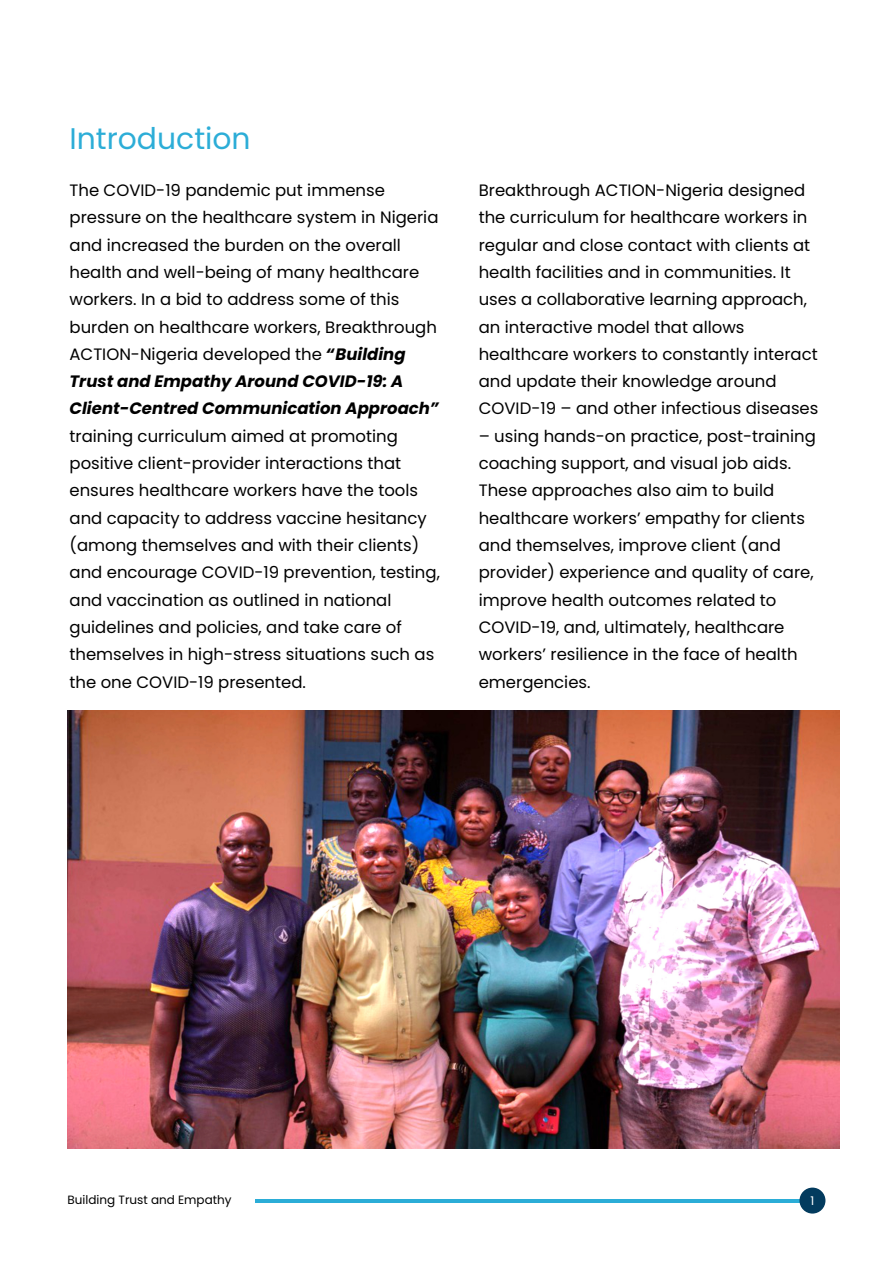
<style>
.page{position:relative;width:893px;height:1263px;background:#fff}
.page>*{position:absolute;margin:0;border:0;box-sizing:border-box;transform-origin:0 0}
.t1{font:29.85px "Poppins";color:#2cadd7}
.t2{font:16.5px/27.3px "Poppins";color:#000}
.t3{font:12px "Poppins";color:#000}
.t4{font:12px "Poppins";color:#fff}
.s1{font-weight:700;font-style:italic}
</style>
<div class="page">
<hr style="left:255px;top:1199px;width:562px;height:3px;background:#2badd7">
<div style="left:799px;top:1187px;width:26px;height:26px;background:#033b5e;border-radius:50%"></div>
<img style="left:68px;top:711px;width:771px;height:438px">
<h1 class="t1" style="left:70px;top:118px;width:183px">Introduction</h1>
<p class="t2" style="left:70px;top:177px;width:371px">The COVID-19 pandemic put immense pressure on the healthcare system in Nigeria and increased the burden on the overall health and well-being of many healthcare workers. In a bid to address some of this burden on healthcare workers, Breakthrough ACTION-Nigeria developed the <span class="s1">“Building Trust and Empathy Around COVID-19: A Client-Centred Communication Approach”</span></p>
<p class="t2" style="left:70px;top:422px;width:372px">training curriculum aimed at promoting positive client-provider interactions that ensures healthcare workers have the tools and capacity to address vaccine hesitancy (among themselves and with their clients) and encourage COVID-19 prevention, testing, and vaccination as outlined in national guidelines and policies, and take care of themselves in high-stress situations such as the one COVID-19 presented.</p>
<p class="t2" style="left:479px;top:177px;width:341px">Breakthrough ACTION-Nigeria designed the curriculum for healthcare workers in regular and close contact with clients at health facilities and in communities. It uses a collaborative learning approach, an interactive model that allows healthcare workers to constantly interact and update their knowledge around COVID-19 – and other infectious diseases</p>
<p class="t2" style="left:479px;top:422px;width:339px">– using hands-on practice, post-training coaching support, and visual job aids.<br>These approaches also aim to build healthcare workers’ empathy for clients and themselves, improve client (and provider) experience and quality of care, improve health outcomes related to COVID-19, and, ultimately, healthcare workers’ resilience in the face of health emergencies.</p>
<p class="t3" style="left:68px;top:1191px;width:166px">Building Trust and Empathy</p>
<p class="t4" style="left:810px;top:1192px;width:5px">1</p>
</div>
